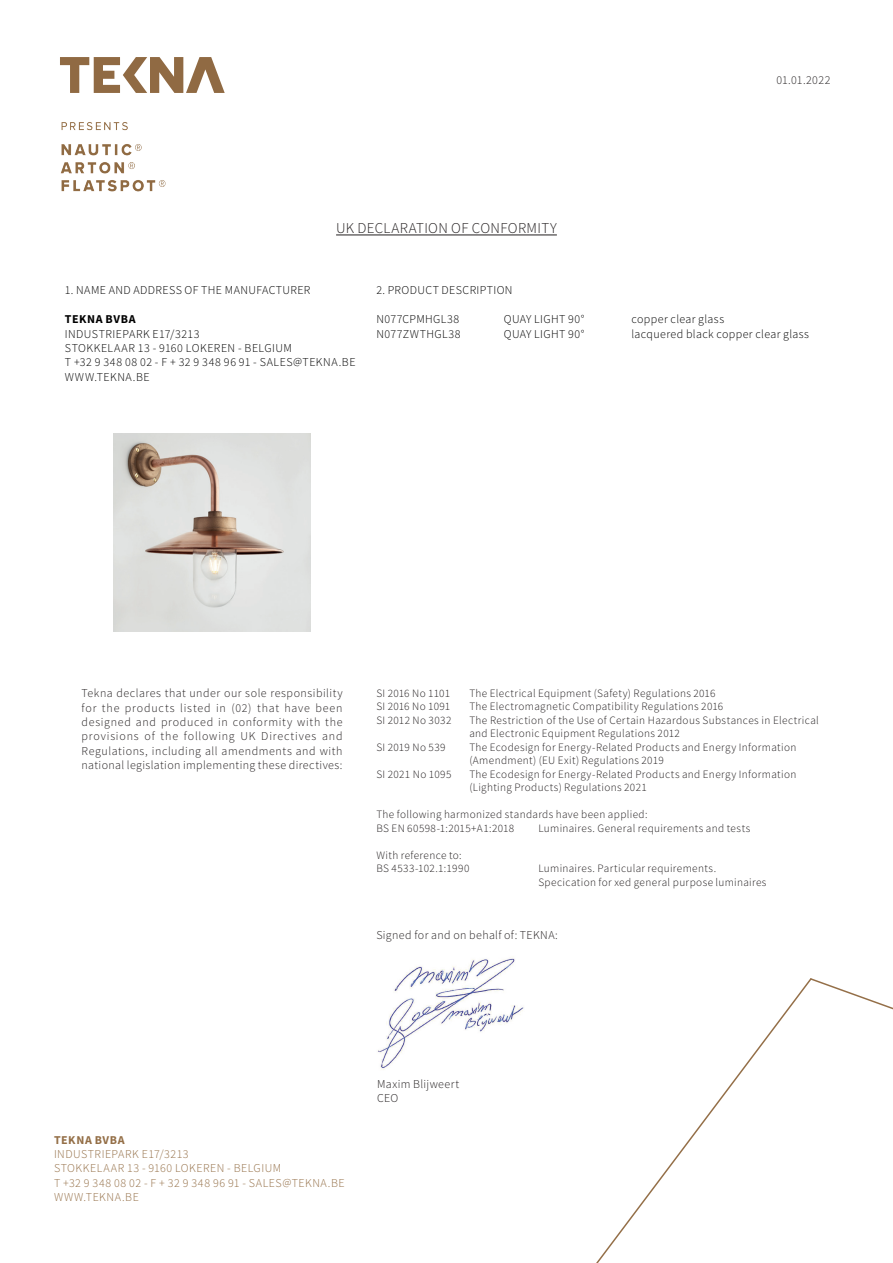
<style>
.page{position:relative;width:893px;height:1263px;background:#fff}
.page>*{position:absolute;margin:0;border:0;box-sizing:border-box;transform-origin:0 0}
.t1{font:300 15px "Source Sans Pro";letter-spacing:.025em;color:#231f20}
.t2{font:300 12px/14.4px "Source Sans Pro";letter-spacing:.03em;color:#231f20}
.t3{font:300 12px/14.4px "Source Sans Pro";letter-spacing:.035em;color:#000}
.t4{font:300 12px/14.4px "Source Sans Pro";letter-spacing:.045em;color:#946f47}
.t5{font:700 12px "Source Sans Pro";letter-spacing:.055em;color:#946f47}
.t6{font:700 12px "Source Sans Pro";letter-spacing:.055em;color:#000}
.t7{font:300 11.25px/13.5px "Source Sans Pro";letter-spacing:.035em;color:#231f20}
.t8{font:300 11.25px "Source Sans Pro";letter-spacing:.015em;color:#231f20}
</style>
<div class="page">
<svg style="left:60px;top:57px;width:165px;height:36px"></svg>
<img style="left:61px;top:122px;width:105px;height:70px">
<svg style="left:596px;top:981px;width:212px;height:282px"></svg>
<svg style="left:808px;top:978px;width:85px;height:32px"></svg>
<img style="left:378px;top:957px;width:146px;height:113px">
<hr style="left:336px;top:235px;width:221px;height:1px;background:#231f20">
<img style="left:113px;top:434px;width:198px;height:197px">
<h1 class="t1" style="left:336px;top:219px;width:222px">UK DECLARATION OF CONFORMITY</h1>
<p class="t2" style="left:776px;top:73px;width:55px">01.01.2022</p>
<p class="t3" style="left:65px;top:283px;width:247px">1. NAME AND ADDRESS OF THE MANUFACTURER</p>
<p class="t6" style="left:65px;top:311px;width:72px">TEKNA BVBA</p>
<p class="t3" style="left:65px;top:326px;width:292px">INDUSTRIEPARK E17/3213<br>STOKKELAAR 13 - 9160 LOKEREN - BELGIUM<br>T +32 9 348 08 02 - F + 32 9 348 96 91 - SALES@TEKNA.BE<br>WWW.TEKNA.BE</p>
<p class="t3" style="left:376px;top:283px;width:138px">2. PRODUCT DESCRIPTION</p>
<p class="t3" style="left:376px;top:312px;width:84px">N077CPMHGL38</p>
<p class="t3" style="left:504px;top:312px;width:82px">QUAY LIGHT 90°</p>
<p class="t3" style="left:631px;top:312px;width:94px">copper clear glass</p>
<p class="t3" style="left:376px;top:326px;width:86px">N077ZWTHGL38</p>
<p class="t3" style="left:504px;top:326px;width:82px">QUAY LIGHT 90°</p>
<p class="t3" style="left:631px;top:326px;width:179px">lacquered black copper clear glass</p>
<p class="t2" style="left:82px;top:686px;width:263px;text-align:justify">Tekna declares that under our sole responsibility for the products listed in (02) that have been designed and produced in conformity with the provisions of the following UK Directives and Regulations, including all amendments and with national legislation implementing these directives:</p>
<p class="t8" style="left:376px;top:686px;width:75px">SI 2016 No 1101</p>
<p class="t7" style="left:469px;top:686px;width:248px">The Electrical Equipment (Safety) Regulations 2016</p>
<p class="t7" style="left:376px;top:700px;width:75px">SI 2016 No 1091</p>
<p class="t7" style="left:469px;top:700px;width:255px">The Electromagnetic Compatibility Regulations 2016</p>
<p class="t7" style="left:376px;top:713px;width:77px">SI 2012 No 3032</p>
<p class="t7" style="left:469px;top:713px;width:351px">The Restriction of the Use of Certain Hazardous Substances in Electrical and Electronic Equipment Regulations 2012</p>
<p class="t7" style="left:376px;top:740px;width:71px">SI 2019 No 539</p>
<p class="t7" style="left:469px;top:740px;width:329px">The Ecodesign for Energy-Related Products and Energy Information (Amendment) (EU Exit) Regulations 2019</p>
<p class="t7" style="left:376px;top:767px;width:77px">SI 2021 No 1095</p>
<p class="t7" style="left:469px;top:767px;width:329px">The Ecodesign for Energy-Related Products and Energy Information (Lighting Products) Regulations 2021</p>
<p class="t7" style="left:376px;top:808px;width:273px">The following harmonized standards have been applied:<br>BS EN 60598-1:2015+A1:2018</p>
<p class="t7" style="left:538px;top:821px;width:214px">Luminaires. General requirements and tests</p>
<p class="t7" style="left:376px;top:848px;width:95px">With reference to:<br>BS 4533-102.1:1990</p>
<p class="t7" style="left:538px;top:862px;width:230px">Luminaires. Particular requirements.<br>Specication for xed general purpose luminaires</p>
<p class="t2" style="left:376px;top:928px;width:183px">Signed for and on behalf of: TEKNA:</p>
<p class="t5" style="left:54px;top:1131px;width:72px">TEKNA BVBA</p>
<p class="t4" style="left:54px;top:1147px;width:292px">INDUSTRIEPARK E17/3213<br>STOKKELAAR 13 - 9160 LOKEREN - BELGIUM<br>T +32 9 348 08 02 - F + 32 9 348 96 91 - SALES@TEKNA.BE<br>WWW.TEKNA.BE</p>
<p class="t2" style="left:377px;top:1076px;width:84px">Maxim Blijweert<br>CEO</p>
</div>
